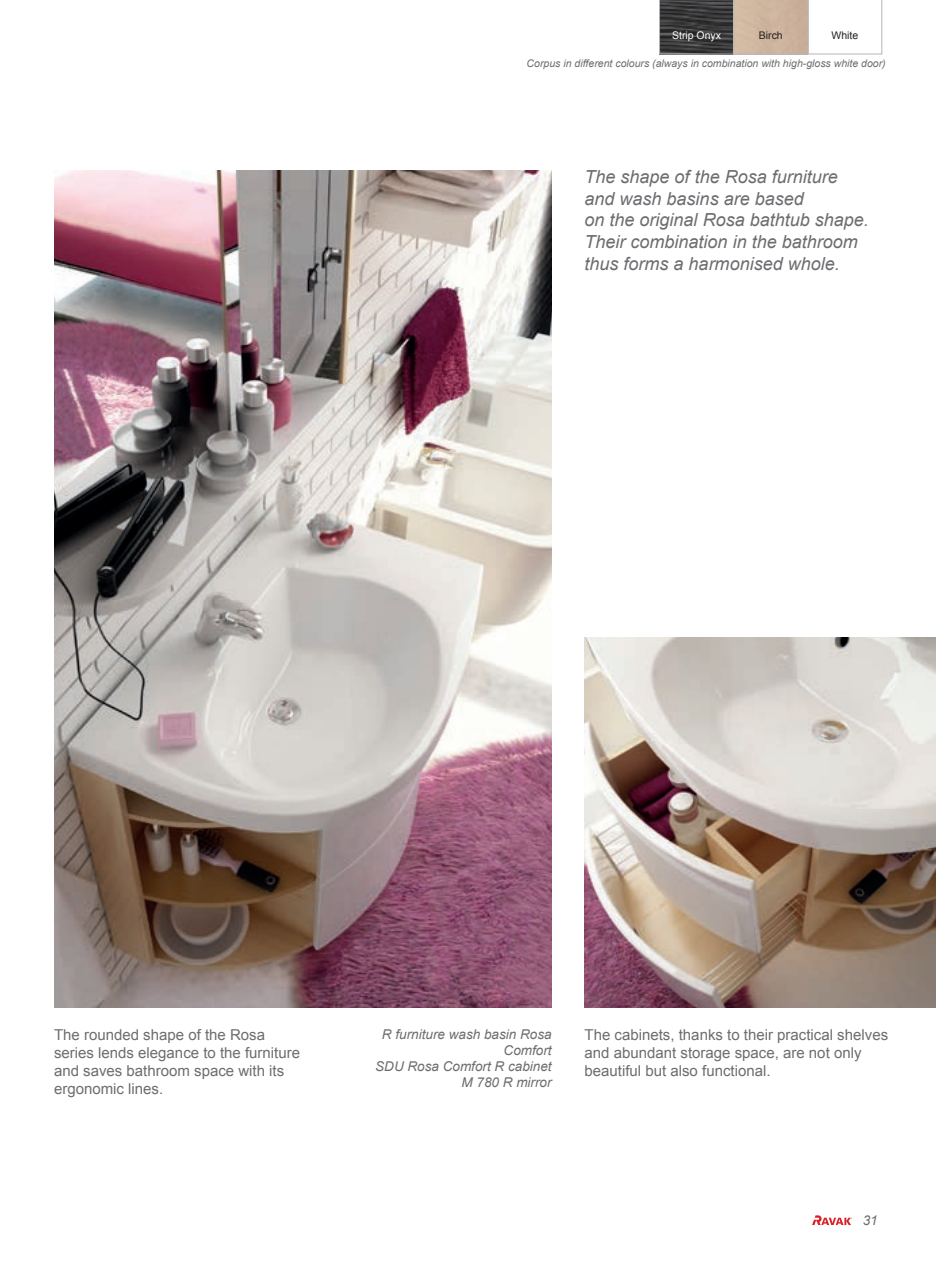
<style>
.page{position:relative;width:936px;height:1263px;background:#fff}
.page>*{position:absolute;margin:0;border:0;box-sizing:border-box;transform-origin:0 0}
.t1{font:italic 18px/21.6px "Arial";color:#6c6d70}
.t2{font:15px/18px "Arial";color:#6c6d70}
.t3{font:italic 13.5px/16.2px "Arial";color:#6c6d70;text-align:right}
.t4{font:italic 10.5px "Arial";color:#6c6d70}
.t5{font:10.5px "Arial";color:#231f20}
.t6{font:10.5px "Arial";color:#fff}
</style>
<div class="page">
<svg style="left:812px;top:1215px;width:40px;height:10px"></svg>
<img style="left:54px;top:170px;width:497px;height:838px">
<img style="left:584px;top:638px;width:351px;height:370px">
<svg style="left:659px;top:0;width:223px;height:54px"></svg>
<p class="t6" style="left:672px;top:28px;width:51px">Strip Onyx</p>
<p class="t5" style="left:758px;top:28px;width:25px">Birch</p>
<p class="t5" style="left:831px;top:28px;width:28px">White</p>
<p class="t4" style="left:526px;top:57px;width:360px">Corpus in different colours (always in combination with high-gloss white door)</p>
<p class="t1" style="left:584px;top:166px;width:286px">The shape of the Rosa furniture and wash basins are based<br>on the original Rosa bathtub shape.<br>Their combination in the bathroom thus forms a harmonised whole.</p>
<p class="t2" style="left:54px;top:1025px;width:247px">The rounded shape of the Rosa series lends elegance to the furniture and saves bathroom space with its ergonomic lines.</p>
<p class="t2" style="left:584px;top:1025px;width:305px">The cabinets, thanks to their practical shelves and abundant storage space, are not only beautiful but also functional.</p>
<p class="t3" style="left:375px;top:1026px;width:178px">R furniture wash basin Rosa<br>Comfort<br>SDU Rosa Comfort R cabinet<br>M 780 R mirror</p>
<p class="t3" style="left:862px;top:1212px;width:17px">31</p>
</div>
